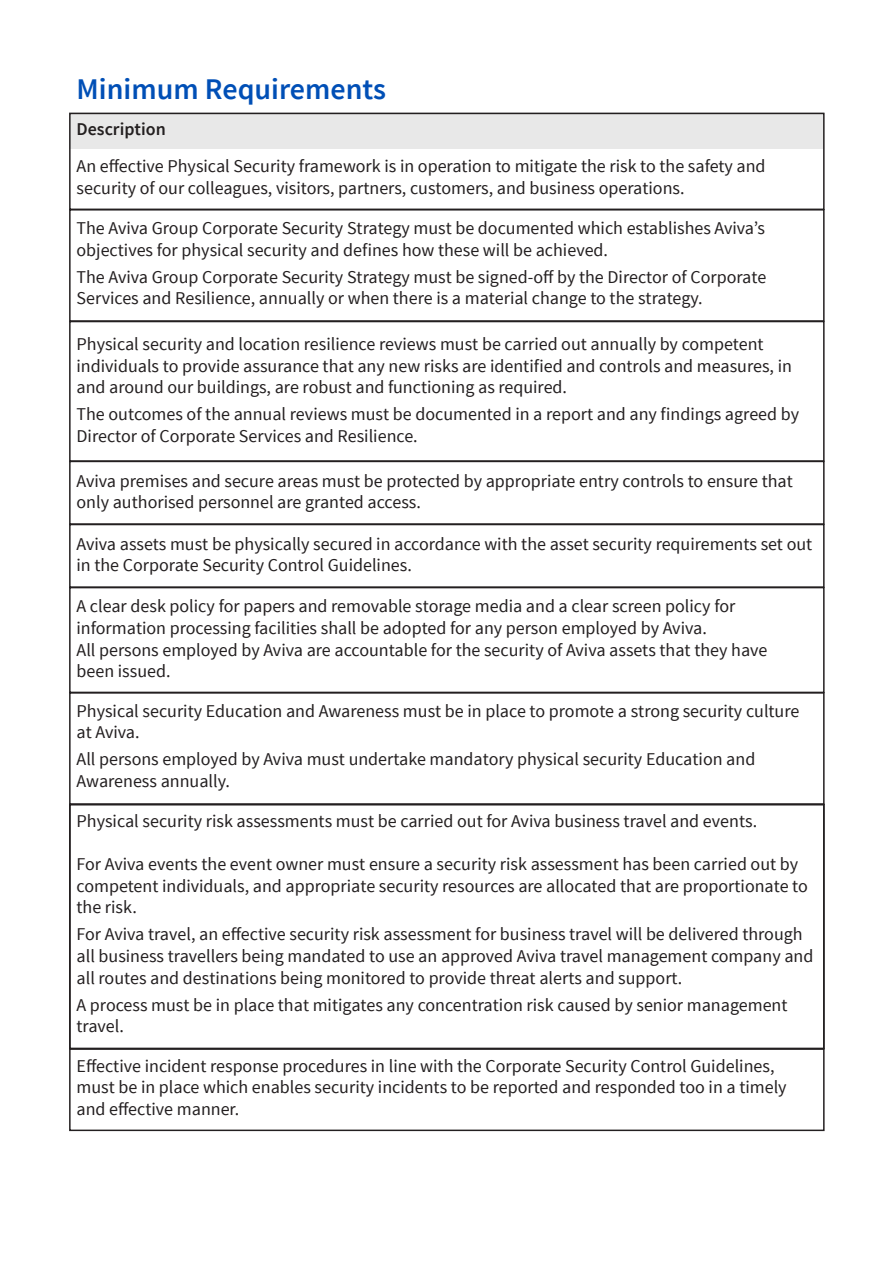
<style>
.page{position:relative;width:893px;height:1263px;background:#fff}
.page>*{position:absolute;margin:0;border:0;box-sizing:border-box;transform-origin:0 0}
.subheading{font:600 30px "Source Sans Pro";color:#004fb6}
.t1{font:18px/21.6px "Source Sans Pro";color:#231f20}
.t2{font:600 18px "Source Sans Pro";color:#231f20}
</style>
<div class="page">
<div style="left:69px;top:113px;width:754px;height:36px;background:#e8e8e8"></div>
<div style="left:69px;top:113px;width:756px;height:97px;border:2px solid #231f20"></div>
<div style="left:69px;top:209px;width:756px;height:113px;border:2px solid #231f20"></div>
<div style="left:69px;top:321px;width:756px;height:141px;border:2px solid #231f20"></div>
<div style="left:69px;top:461px;width:756px;height:64px;border:2px solid #231f20"></div>
<div style="left:69px;top:524px;width:756px;height:64px;border:2px solid #231f20"></div>
<div style="left:69px;top:587px;width:756px;height:106px;border:2px solid #231f20"></div>
<div style="left:69px;top:692px;width:756px;height:113px;border:2px solid #231f20"></div>
<div style="left:69px;top:804px;width:756px;height:245px;border:2px solid #231f20"></div>
<div style="left:69px;top:1048px;width:756px;height:83px;border:2px solid #231f20"></div>
<p class="subheading" style="left:77px;top:70px;width:311px">Minimum Requirements</p>
<p class="t2" style="left:77px;top:117px;width:91px">Description</p>
<p class="t1" style="left:77px;top:155px;width:691px">An effective Physical Security framework is in operation to mitigate the risk to the safety and security of our colleagues, visitors, partners, customers, and business operations.</p>
<p class="t1" style="left:77px;top:218px;width:690px">The Aviva Group Corporate Security Strategy must be documented which establishes Aviva’s objectives for physical security and defines how these will be achieved.</p>
<p class="t1" style="left:77px;top:266px;width:691px">The Aviva Group Corporate Security Strategy must be signed-off by the Director of Corporate<br>Services and Resilience, annually or when there is a material change to the strategy.</p>
<p class="t1" style="left:77px;top:334px;width:717px">Physical security and location resilience reviews must be carried out annually by competent individuals to provide assurance that any new risks are identified and controls and measures, in and around our buildings, are robust and functioning as required.</p>
<p class="t1" style="left:77px;top:404px;width:724px">The outcomes of the annual reviews must be documented in a report and any findings agreed by<br>Director of Corporate Services and Resilience.</p>
<p class="t1" style="left:77px;top:470px;width:718px">Aviva premises and secure areas must be protected by appropriate entry controls to ensure that only authorised personnel are granted access.</p>
<p class="t1" style="left:77px;top:533px;width:737px">Aviva assets must be physically secured in accordance with the asset security requirements set out in the Corporate Security Control Guidelines.</p>
<p class="t1" style="left:77px;top:596px;width:660px">A clear desk policy for papers and removable storage media and a clear screen policy for information processing facilities shall be adopted for any person employed by Aviva.</p>
<p class="t1" style="left:77px;top:639px;width:692px">All persons employed by Aviva are accountable for the security of Aviva assets that they have</p>
<p class="t1" style="left:77px;top:661px;width:96px">been issued.</p>
<p class="t1" style="left:77px;top:700px;width:724px">Physical security Education and Awareness must be in place to promote a strong security culture at Aviva.</p>
<p class="t1" style="left:77px;top:749px;width:680px">All persons employed by Aviva must undertake mandatory physical security Education and<br>Awareness annually.</p>
<p class="t1" style="left:77px;top:811px;width:682px">Physical security risk assessments must be carried out for Aviva business travel and events.</p>
<p class="t1" style="left:77px;top:854px;width:733px">For Aviva events the event owner must ensure a security risk assessment has been carried out by competent individuals, and appropriate security resources are allocated that are proportionate to the risk.</p>
<p class="t1" style="left:77px;top:924px;width:738px">For Aviva travel, an effective security risk assessment for business travel will be delivered through all business travellers being mandated to use an approved Aviva travel management company and all routes and destinations being monitored to provide threat alerts and support.</p>
<p class="t1" style="left:77px;top:994px;width:712px">A process must be in place that mitigates any concentration risk caused by senior management travel.</p>
<p class="t1" style="left:77px;top:1055px;width:699px">Effective incident response procedures in line with the Corporate Security Control Guidelines,</p>
<p class="t1" style="left:77px;top:1077px;width:712px">must be in place which enables security incidents to be reported and responded too in a timely and effective manner.</p>
</div>
